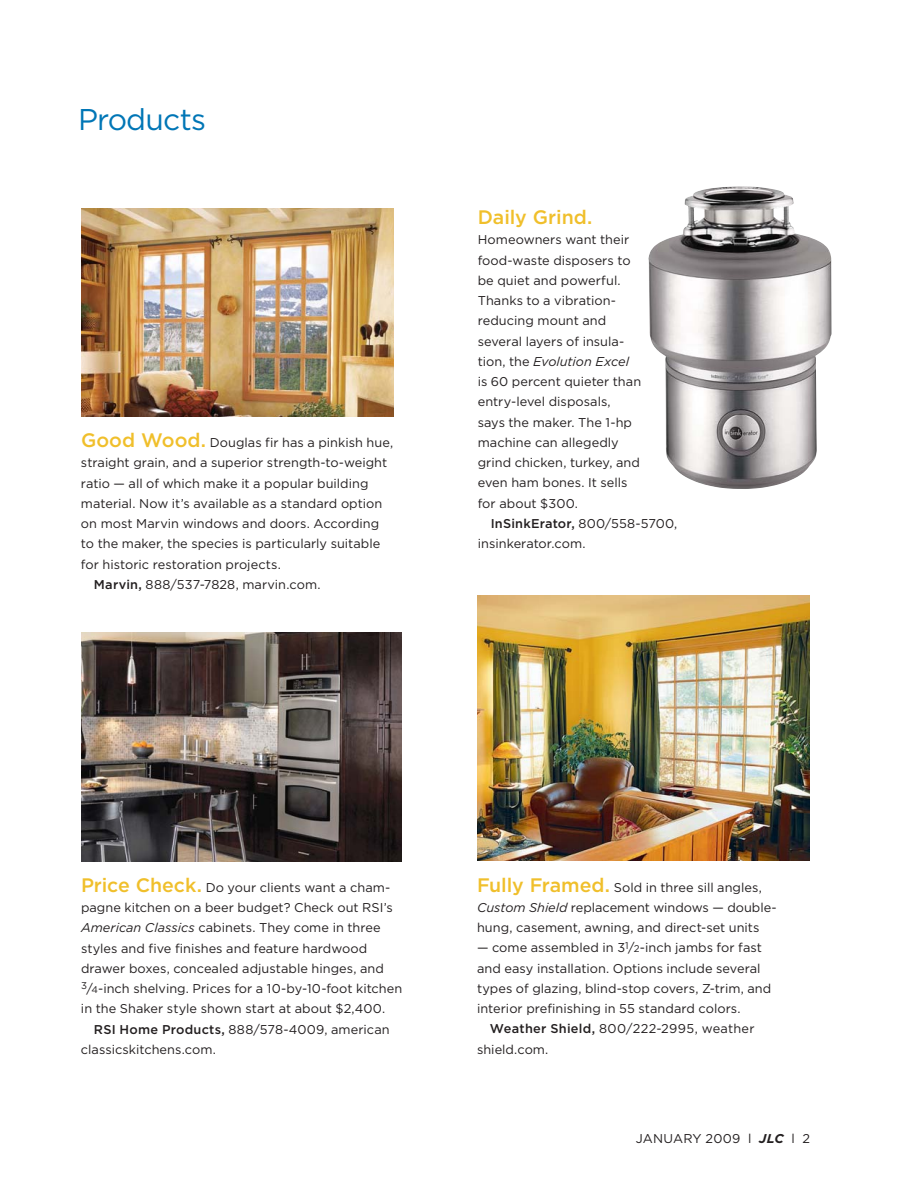
<style>
.page{position:relative;width:918px;height:1188px;background:#fff}
.page>*{position:absolute;margin:0;border:0;box-sizing:border-box;transform-origin:0 0}
.t1{font:30px "Gotham";letter-spacing:-.025em;color:#0076b6}
.t2{font:500 19.5px "Gotham";color:#f0bf2b}
.t3{font:12.75px/20.2px "Gotham";letter-spacing:.005em;color:#231f20}
.s1{font-weight:500;font-size:19.5px;color:#f0bf2b}
.s2{font-weight:500}
.s3{font-style:italic}
.s4{font-size:9.75px}
.s5{font-weight:700;font-style:italic}
</style>
<div class="page">
<img style="left:81px;top:208px;width:313px;height:209px">
<img style="left:477px;top:596px;width:333px;height:265px">
<img style="left:648px;top:186px;width:183px;height:303px">
<img style="left:81px;top:633px;width:320px;height:228px">
<h1 class="t1" style="left:78px;top:105px;width:130px">Products</h1>
<p class="t3" style="left:81px;top:433px;width:314px"><span class="s1">Good Wood.</span> Douglas fir has a pinkish hue,</p>
<p class="t3" style="left:81px;top:454px;width:308px">straight grain, and a superior strength-to-weight</p>
<p class="t3" style="left:81px;top:474px;width:289px">ratio — all of which make it a popular building</p>
<p class="t3" style="left:81px;top:494px;width:303px">material. Now it’s available as a standard option</p>
<p class="t3" style="left:81px;top:514px;width:300px">on most Marvin windows and doors. According</p>
<p class="t3" style="left:81px;top:535px;width:301px">to the maker, the species is particularly suitable</p>
<p class="t3" style="left:81px;top:555px;width:201px">for historic restoration projects.</p>
<p class="t3" style="left:94px;top:575px;width:228px"><span class="s2">Marvin,</span> 888/537-7828, marvin.com.</p>
<h2 class="t2" style="left:478px;top:209px;width:116px">Daily Grind.</h2>
<p class="t3" style="left:478px;top:231px;width:165px">Homeowners want their food-waste disposers to be quiet and powerful.<br>Thanks to a vibration&shy;reducing mount and several layers of insula&shy;tion, the <span class="s3">Evolution Excel </span>is 60 percent quieter than entry-level disposals, says the maker. The 1-hp machine can allegedly grind chicken, turkey, and even ham bones. It sells for about $300.</p>
<p class="t3" style="left:478px;top:514px;width:201px;text-indent:13px"><span class="s2">InSinkErator,</span> 800/558-5700, insinkerator.com.</p>
<p class="t3" style="left:81px;top:878px;width:323px"><span class="s1">Price Check.</span> Do your clients want a cham&shy;pagne kitchen on a beer budget? Check out RSI’s <span class="s3">American Classics</span> cabinets. They come in three styles and five finishes and feature hardwood drawer boxes, concealed adjustable hinges, and <sup>3</sup>/<span class="s4">4</span>-inch shelving. Prices for a 10-by-10-foot kitchen in the Shaker style shown start at about $2,400.</p>
<p class="t3" style="left:81px;top:1020px;width:310px;text-indent:13px"><span class="s2">RSI Home Products,</span> 888/578-4009, american classicskitchens.com.</p>
<p class="t3" style="left:477px;top:878px;width:301px"><span class="s1">Fully Framed.</span> Sold in three sill angles,<br><span class="s3">Custom Shield</span> replacement windows — double&shy;hung, casement, awning, and direct-set units</p>
<p class="t3" style="left:477px;top:939px;width:296px">— come assembled in 3<sup>1</sup>/<span class="s4">2</span>-inch jambs for fast and easy installation. Options include several types of glazing, blind-stop covers, Z-trim, and interior prefinishing in 55 standard colors.</p>
<p class="t3" style="left:477px;top:1020px;width:279px;text-indent:13px"><span class="s2">Weather Shield,</span> 800/222-2995, weather shield.com.</p>
<p class="t3" style="left:636px;top:1129px;width:176px">JANUARY 2009 l <span class="s5">JLC</span> l 2</p>
</div>
